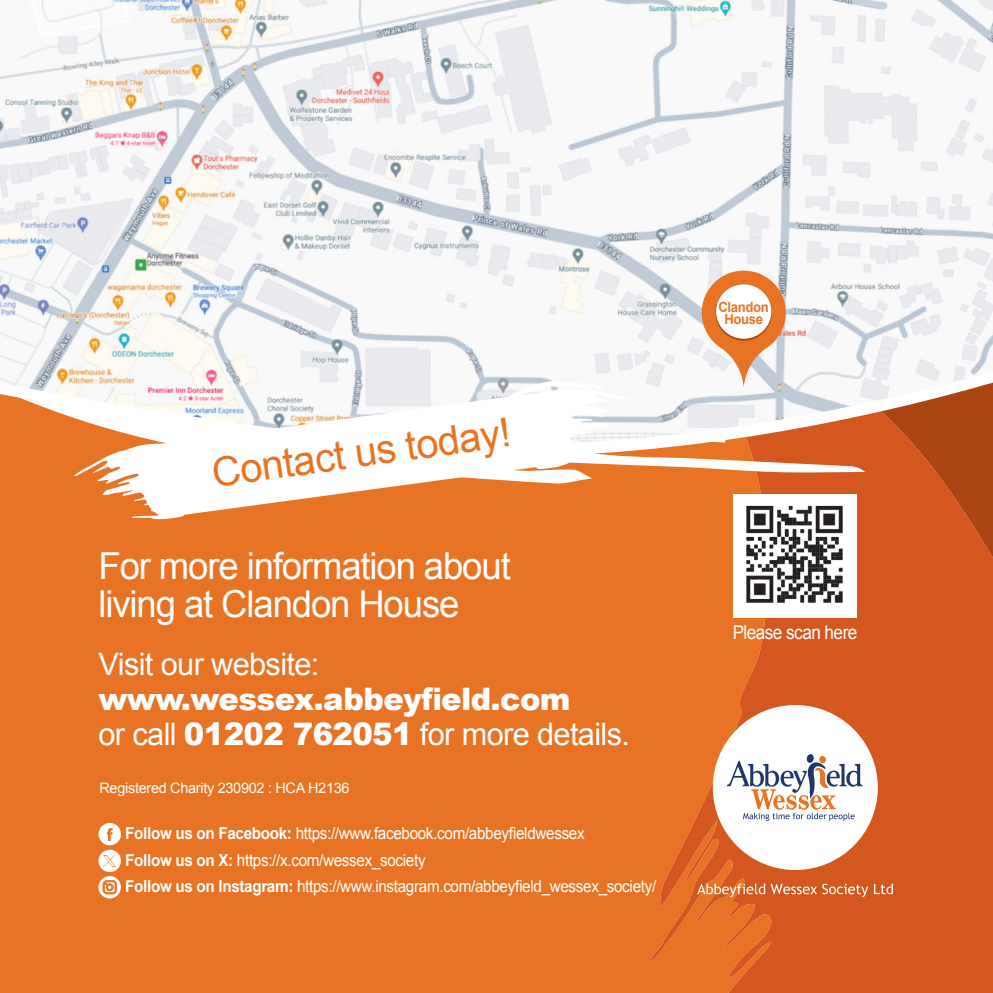
<style>
.page{position:relative;width:993px;height:993px;background:#fff}
.page>*{position:absolute;margin:0;border:0;box-sizing:border-box;transform-origin:0 0}
.t1{font:39.9px "Arial";color:#e97324}
.t2{font:37.1px/37.1px "Arial";letter-spacing:-.03em;color:#fff}
.t3{font:900 30.97px/35.2px "Arial";letter-spacing:-.02em;color:#fff}
.t4{font:30.97px "Arial";letter-spacing:-.02em;color:#fff}
.t5{font:19.07px "Arial";letter-spacing:-.03em;color:#fff;scale:.9 1}
.t6{font:16.45px/26.4px "Arial";letter-spacing:-.02em;color:#fff;scale:.92 1}
.t7{font:14.53px "Arial";letter-spacing:-.02em;color:#fff}
.t8{font:700 14px/11.4px "Arial";letter-spacing:-.03em;color:#e97324;text-align:center;scale:.94 1}
.s1{font-weight:400}
.s2{font-weight:700}
</style>
<div class="page">
<div style="left:0;top:473px;width:650px;height:519px;background:#e97324"></div>
<svg style="left:650px;top:473px;width:342px;height:519px;background:#da6122"></svg>
<svg style="left:836px;top:457px;width:156px;height:122px;background:#cc5721"></svg>
<svg style="left:641px;top:445px;width:223px;height:28px"></svg>
<svg style="left:697px;top:883px;width:170px;height:13px;background:#df8357"></svg>
<svg style="left:873px;top:883px;width:19px;height:11px"></svg>
<div style="left:712px;top:704px;width:165px;height:165px;background:#fff;border-radius:50%"></div>
<svg style="left:727px;top:754px;width:136px;height:67px"></svg>
<svg style="left:98px;top:849px;width:23px;height:22px"></svg>
<svg style="left:98px;top:822px;width:23px;height:23px"></svg>
<svg style="left:98px;top:875px;width:23px;height:23px"></svg>
<svg style="left:102px;top:879px;width:15px;height:15px"></svg>
<svg style="left:104px;top:854px;width:11px;height:12px"></svg>
<div style="left:733px;top:493px;width:123px;height:124px;background:#fff"></div>
<img style="left:746px;top:505px;width:96px;height:97px">
<img style="left:0;top:0;width:992px;height:445px">
<svg style="left:471px;top:356px;width:170px;height:125px"></svg>
<svg style="left:66px;top:413px;width:172px;height:121px"></svg>
<svg style="left:141px;top:389px;width:425px;height:131px"></svg>
<svg style="left:701px;top:270px;width:84px;height:117px"></svg>
<svg style="left:715px;top:284px;width:56px;height:56px"></svg>
<div style="left:715px;top:284px;width:56px;height:54px;background:#fff;border-radius:50%"></div>
<h1 class="t1" style="left:208px;top:447px;width:302px;rotate:-8deg">Contact us today!</h1>
<h2 class="t2" style="left:98px;top:548px;width:413px">For more information about living at Clandon House</h2>
<h3 class="t4" style="left:98px;top:643px;width:222px">Visit our website:</h3>
<h3 class="t3" style="left:98px;top:680px;width:533px">www.wessex.abbeyfield.com<br><span class="s1">or call</span> 01202 762051 <span class="s1">for more details.</span></h3>
<p class="t7" style="left:99px;top:778px;width:251px">Registered Charity 230902 : HCA H2136</p>
<p class="t6" style="left:125px;top:820px;width:501px"><span class="s2">Follow us on Facebook:</span> https://www.facebook.com/abbeyfieldwessex<br><span class="s2">Follow us on X:</span> https://x.com/wessex_society</p>
<p class="t6" style="left:125px;top:872px;width:578px"><span class="s2">Follow us on Instagram:</span> https://www.instagram.com/abbeyfield_wessex_society/</p>
<p class="t8" style="left:718px;top:302px;width:55px">Clandon<br>House</p>
<p class="t5" style="left:732px;top:619px;width:140px">Please scan here</p>
</div>
